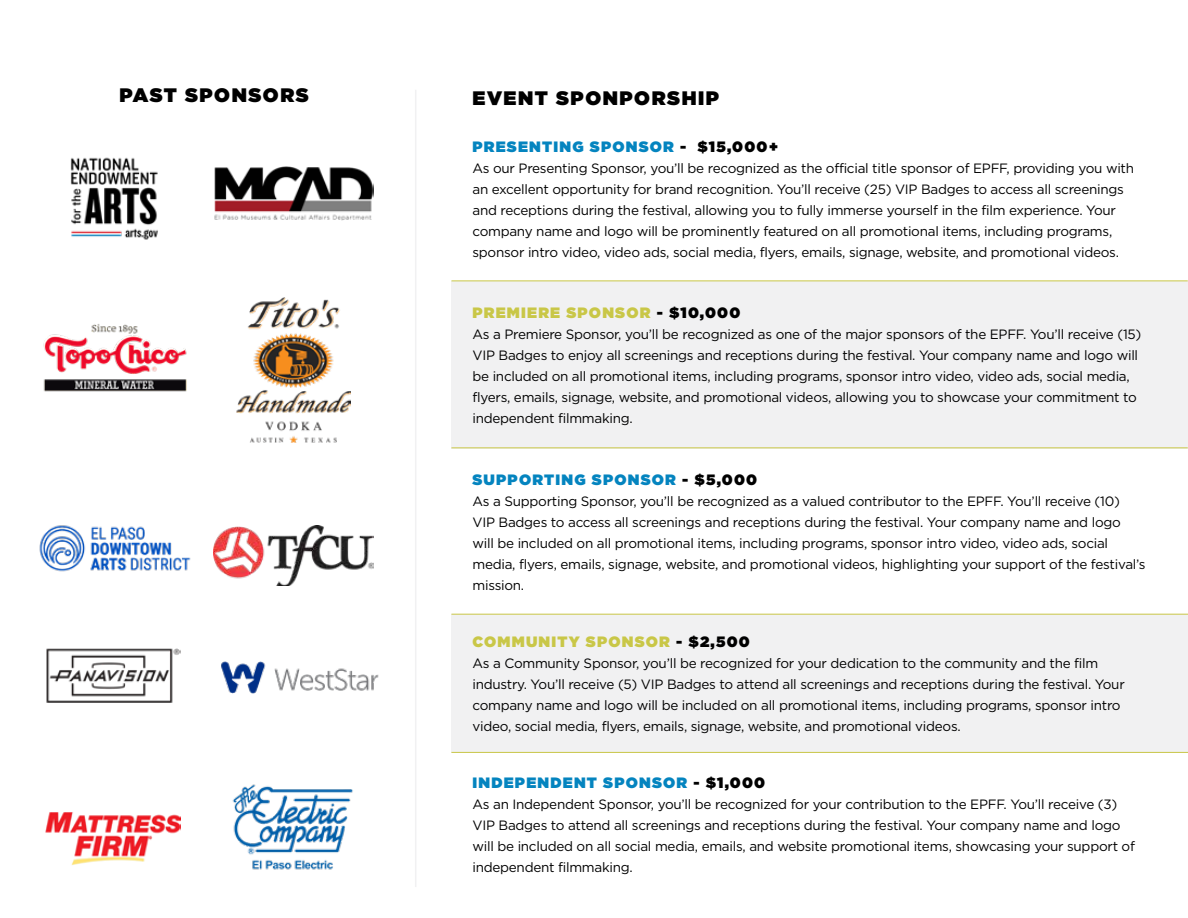
<style>
.page{position:relative;width:1188px;height:918px;background:#fff}
.page>*{position:absolute;margin:0;border:0;box-sizing:border-box;transform-origin:0 0}
.t1{font:900 19.5px "Gotham HTF";letter-spacing:.08em;color:#000}
.t2{font:900 15px "Gotham HTF";letter-spacing:.08em;color:#0484bf}
.t3{font:900 15px "Gotham HTF";letter-spacing:.08em;color:#c9c747}
.t4{font:13.5px/21px "Gotham HTF";letter-spacing:-.02em;color:#000}
.s1{color:#000}
</style>
<div class="page">
<div style="left:451px;top:281px;width:737px;height:167px;background:#f1f1f2"></div>
<div style="left:451px;top:615px;width:737px;height:138px;background:#f1f1f2"></div>
<hr style="left:415px;top:90px;width:1px;height:797px;background:#f1f1f2">
<img style="left:70px;top:157px;width:88px;height:83px">
<img style="left:46px;top:648px;width:135px;height:55px">
<img style="left:45px;top:812px;width:136px;height:53px">
<img style="left:232px;top:784px;width:121px;height:86px">
<img style="left:43px;top:324px;width:144px;height:68px">
<img style="left:214px;top:525px;width:159px;height:60px">
<img style="left:214px;top:167px;width:159px;height:53px">
<img style="left:237px;top:298px;width:113px;height:145px">
<img style="left:39px;top:525px;width:152px;height:47px">
<hr style="left:451px;top:280px;width:737px;height:1px;background:#c9c747">
<hr style="left:451px;top:447px;width:737px;height:1px;background:#c9c747">
<hr style="left:451px;top:614px;width:737px;height:1px;background:#c9c747">
<hr style="left:451px;top:752px;width:737px;height:1px;background:#c9c747">
<img style="left:221px;top:661px;width:158px;height:33px">
<h1 class="t1" style="left:119px;top:84px;width:191px">PAST SPONSORS</h1>
<h1 class="t1" style="left:472px;top:87px;width:248px">EVENT SPONPORSHIP</h1>
<p class="t2" style="left:472px;top:138px;width:307px">PRESENTING SPONSOR <span class="s1">- $15,000+</span></p>
<p class="t4" style="left:472px;top:158px;width:663px">As our Presenting Sponsor, you’ll be recognized as the official title sponsor of EPFF, providing you with an excellent opportunity for brand recognition. You’ll receive (25) VIP Badges to access all screenings and receptions during the festival, allowing you to fully immerse yourself in the film experience. Your company name and logo will be prominently featured on all promotional items, including programs, sponsor intro video, video ads, social media, flyers, emails, signage, website, and promotional videos.</p>
<p class="t3" style="left:472px;top:304px;width:269px">PREMIERE SPONSOR <span class="s1">- $10,000</span></p>
<p class="t4" style="left:472px;top:324px;width:670px">As a Premiere Sponsor, you’ll be recognized as one of the major sponsors of the EPFF. You’ll receive (15)<br>VIP Badges to enjoy all screenings and receptions during the festival. Your company name and logo will be included on all promotional items, including programs, sponsor intro video, video ads, social media, flyers, emails, signage, website, and promotional videos, allowing you to showcase your commitment to independent filmmaking.</p>
<p class="t2" style="left:472px;top:471px;width:286px">SUPPORTING SPONSOR <span class="s1">- $5,000</span></p>
<p class="t4" style="left:472px;top:490px;width:675px">As a Supporting Sponsor, you’ll be recognized as a valued contributor to the EPFF. You’ll receive (10)<br>VIP Badges to access all screenings and receptions during the festival. Your company name and logo will be included on all promotional items, including programs, sponsor intro video, video ads, social media, flyers, emails, signage, website, and promotional videos, highlighting your support of the festival’s mission.</p>
<p class="t3" style="left:472px;top:633px;width:279px">COMMUNITY SPONSOR <span class="s1">- $2,500</span></p>
<p class="t4" style="left:472px;top:653px;width:654px">As a Community Sponsor, you’ll be recognized for your dedication to the community and the film industry. You’ll receive (5) VIP Badges to attend all screenings and receptions during the festival. Your company name and logo will be included on all promotional items, including programs, sponsor intro video, social media, flyers, emails, signage, website, and promotional videos.</p>
<p class="t2" style="left:472px;top:774px;width:294px">INDEPENDENT SPONSOR <span class="s1">- $1,000</span></p>
<p class="t4" style="left:472px;top:794px;width:664px">As an Independent Sponsor, you’ll be recognized for your contribution to the EPFF. You’ll receive (3)<br>VIP Badges to attend all screenings and receptions during the festival. Your company name and logo will be included on all social media, emails, and website promotional items, showcasing your support of independent filmmaking.</p>
</div>
